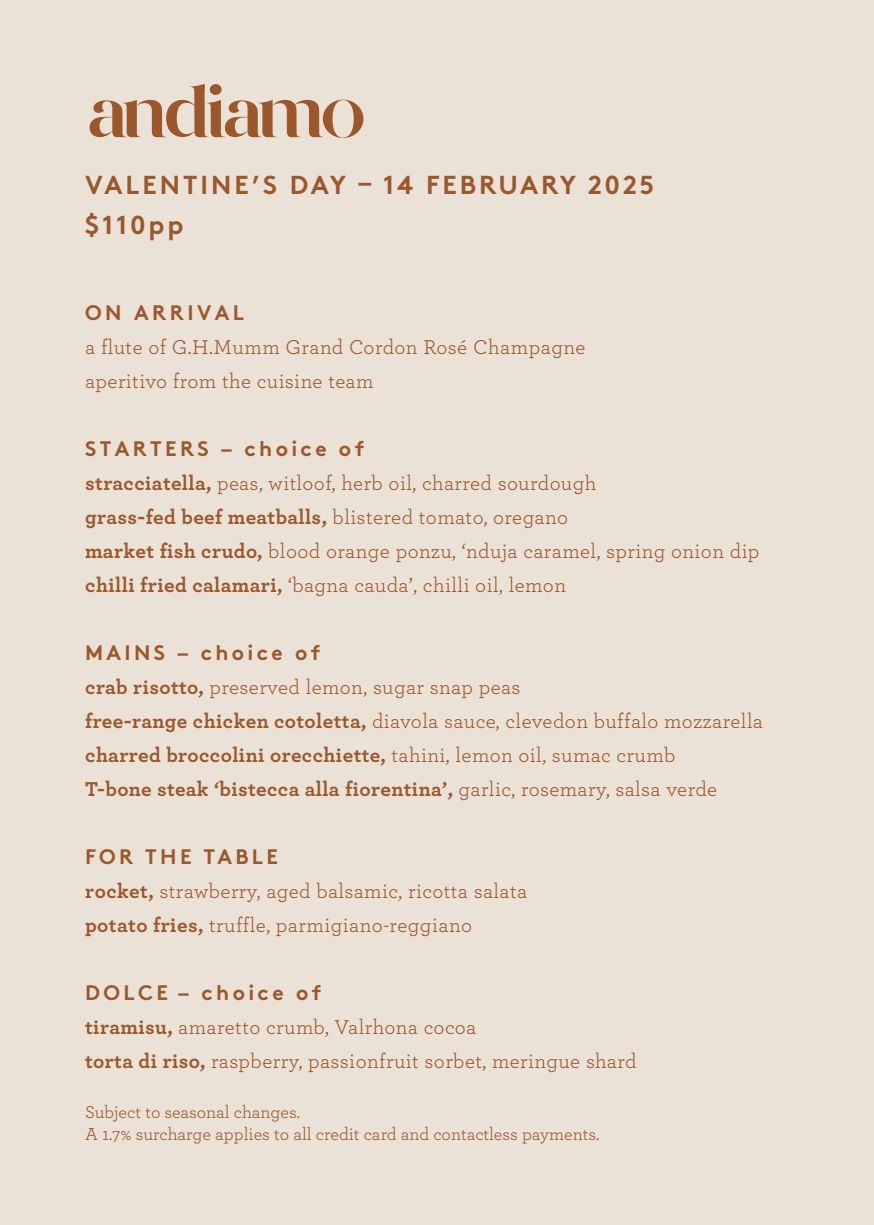
<style>
.page{position:relative;width:874px;height:1225px;background:#fff}
.page>*{position:absolute;margin:0;border:0;box-sizing:border-box;transform-origin:0 0}
.t1{font:700 26px "Brown";letter-spacing:.11em;color:#9c572a}
.t2{font:21px/34px "Archer";letter-spacing:.02em;color:#9c572a}
.t3{font:700 21px "Archer";letter-spacing:.02em;color:#9c572a}
.t4{font:700 21px "Brown";letter-spacing:.16em;color:#9c572a}
.t5{font:18px "Archer";color:#9c572a}
.s1{font-weight:700}
.s2{font-weight:400}
</style>
<div class="page">
<div style="left:0;top:0;width:873px;height:1225px;background:#eae1d7"></div>
<svg style="left:89px;top:83px;width:274px;height:55px"></svg>
<p class="t1" style="left:85px;top:164px;width:570px">VALENTINE’S DAY – 14 FEBRUARY 2025</p>
<p class="t1" style="left:85px;top:204px;width:100px">$110pp</p>
<p class="t4" style="left:85px;top:295px;width:160px">ON ARRIVAL</p>
<p class="t2" style="left:85px;top:329px;width:502px">a flute of G.H.Mumm Grand Cordon Rosé Champagne aperitivo from the cuisine team</p>
<p class="t4" style="left:85px;top:431px;width:280px">STARTERS – choice of</p>
<p class="t2" style="left:85px;top:465px;width:512px"><span class="s1">stracciatella,</span> peas, witloof, herb oil, charred sourdough</p>
<p class="t2" style="left:85px;top:499px;width:675px"><span class="s1">grass-fed beef meatballs,</span> blistered tomato, oregano<br><span class="s1">market fish crudo,</span> blood orange ponzu, ‘nduja caramel, spring onion dip</p>
<p class="t2" style="left:85px;top:567px;width:482px"><span class="s1">chilli fried calamari,</span> ‘bagna cauda’, chilli oil, lemon</p>
<p class="t4" style="left:85px;top:635px;width:237px">MAINS – choice of</p>
<p class="t2" style="left:85px;top:669px;width:679px"><span class="s1">crab risotto,</span> preserved lemon, sugar snap peas<br><span class="s1">free-range chicken cotoletta,</span> diavola sauce, clevedon buffalo mozzarella</p>
<p class="t3" style="left:85px;top:738px;width:591px">charred broccolini orecchiette, <span class="s2">tahini, lemon oil, sumac crumb</span></p>
<p class="t3" style="left:85px;top:772px;width:633px">T-bone steak ‘bistecca alla fiorentina’, <span class="s2">garlic, rosemary, salsa verde</span></p>
<p class="t4" style="left:85px;top:839px;width:194px">FOR THE TABLE</p>
<p class="t2" style="left:85px;top:873px;width:443px"><span class="s1">rocket,</span> strawberry, aged balsamic, ricotta salata</p>
<p class="t2" style="left:85px;top:907px;width:388px"><span class="s1">potato fries,</span> truffle, parmigiano-reggiano</p>
<p class="t4" style="left:85px;top:975px;width:237px">DOLCE – choice of</p>
<p class="t2" style="left:85px;top:1009px;width:392px"><span class="s1">tiramisu,</span> amaretto crumb, Valrhona cocoa</p>
<p class="t2" style="left:85px;top:1043px;width:552px"><span class="s1">torta di riso,</span> raspberry, passionfruit sorbet, meringue shard</p>
<p class="t5" style="left:85px;top:1100px;width:216px">Subject to seasonal changes.</p>
<p class="t5" style="left:85px;top:1121px;width:515px">A 1.7% surcharge applies to all credit card and contactless payments.</p>
</div>
